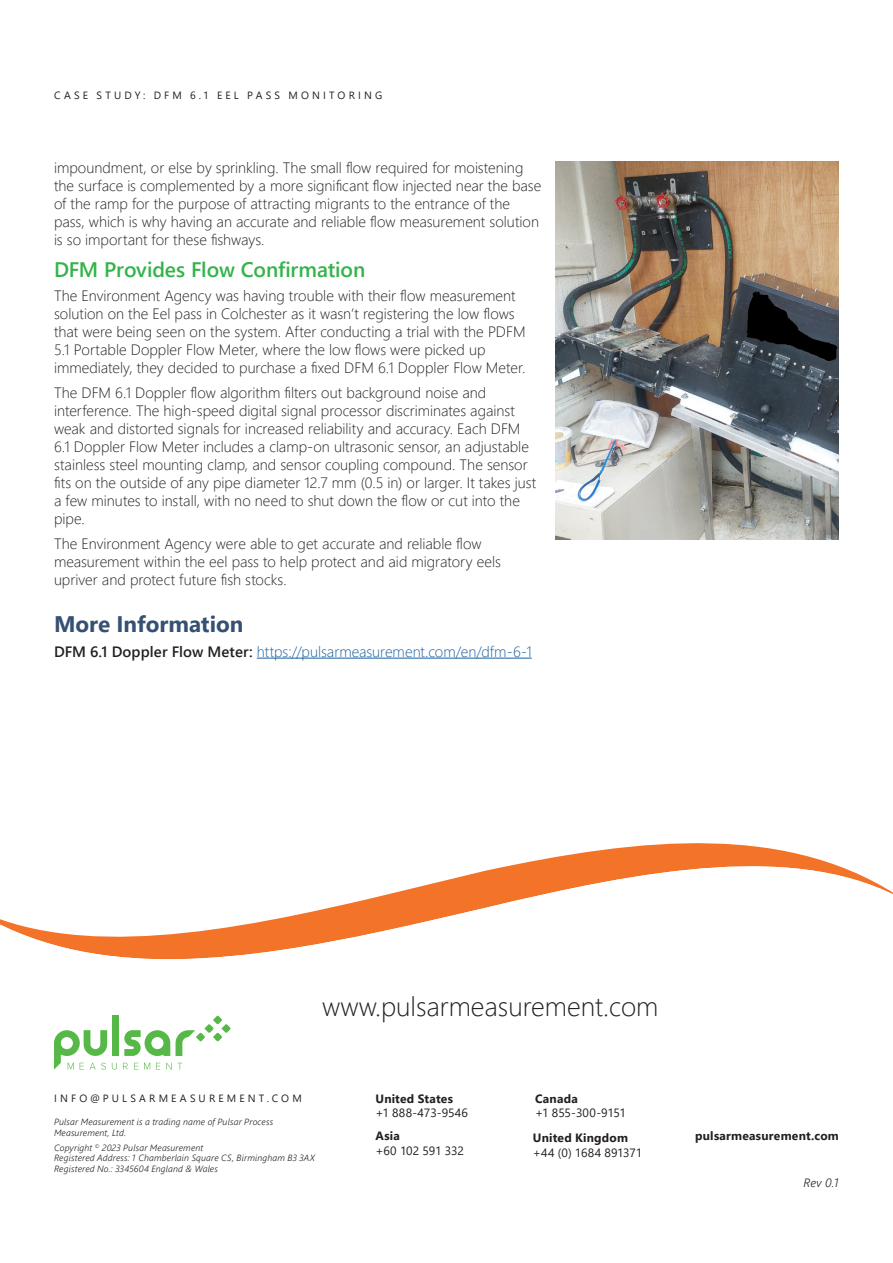
<style>
.page{position:relative;width:893px;height:1263px;background:#fff}
.page>*{position:absolute;margin:0;border:0;box-sizing:border-box;transform-origin:0 0}
.t1{font:300 27px "Segoe UI";color:#231f20}
.Header_1{font:700 22.5px "Segoe UI";color:#365072}
.Body{font:600 21px "Segoe UI";letter-spacing:-.005em;color:#33b34a}
.Body-2{font:300 15px/18px "Segoe UI";color:#231f20}
.Body-3{font:300 15px "Segoe UI";color:#175d9e}
.t2{font:700 12px "Segoe UI";letter-spacing:.02em;color:#231f20}
.t3{font:12px "Segoe UI";letter-spacing:-.005em;color:#231f20}
.t4{font:12px "Segoe UI";letter-spacing:.02em;color:#231f20}
.t5{font:italic 300 12px "Segoe UI";color:#231f20}
.Page_Header{font:10.5px "Segoe UI";letter-spacing:.3em;color:#231f20}
.t6{font:italic 300 9px/10.5px "Segoe UI";letter-spacing:.02em;color:#231f20}
.s1{font-weight:600;color:#231f20}
</style>
<div class="page">
<div style="left:112px;top:1016px;width:7px;height:40px;background:#56b947"></div>
<svg style="left:124px;top:1030px;width:46px;height:26px"></svg>
<svg style="left:176px;top:1016px;width:55px;height:40px"></svg>
<svg style="left:54px;top:1030px;width:63px;height:39px"></svg>
<svg style="left:123px;top:1063px;width:5px;height:6px"></svg>
<svg style="left:134px;top:1063px;width:4px;height:6px"></svg>
<svg style="left:144px;top:1063px;width:6px;height:6px"></svg>
<svg style="left:156px;top:1063px;width:4px;height:6px"></svg>
<svg style="left:166px;top:1063px;width:16px;height:6px"></svg>
<svg style="left:0;top:843px;width:893px;height:116px"></svg>
<hr style="left:257px;top:658px;width:275px;height:1px;background:#175d9e">
<img style="left:555px;top:162px;width:284px;height:378px">
<p class="Page_Header" style="left:54px;top:85px;width:330px">CASE STUDY: DFM 6.1 EEL PASS MONITORING</p>
<p class="Body-2" style="left:54px;top:157px;width:489px">impoundment, or else by sprinkling. The small flow required for moistening the surface is complemented by a more significant flow injected near the base of the ramp for the purpose of attracting migrants to the entrance of the pass, which is why having an accurate and reliable flow measurement solution is so important for these fishways.</p>
<p class="Body" style="left:54px;top:249px;width:313px">DFM Provides Flow Confirmation</p>
<p class="Body-2" style="left:54px;top:285px;width:473px">The Environment Agency was having trouble with their flow measurement solution on the Eel pass in Colchester as it wasn’t registering the low flows that were being seen on the system. After conducting a trial with the PDFM 5.1 Portable Doppler Flow Meter, where the low flows were picked up immediately, they decided to purchase a fixed DFM 6.1 Doppler Flow Meter.</p>
<p class="Body-2" style="left:54px;top:382px;width:484px">The DFM 6.1 Doppler flow algorithm filters out background noise and interference. The high-speed digital signal processor discriminates against weak and distorted signals for increased reliability and accuracy. Each DFM 6.1 Doppler Flow Meter includes a clamp-on ultrasonic sensor, an adjustable stainless steel mounting clamp, and sensor coupling compound. The sensor fits on the outside of any pipe diameter 12.7 mm (0.5 in) or larger. It takes just a few minutes to install, with no need to shut down the flow or cut into the pipe.</p>
<p class="Body-2" style="left:54px;top:533px;width:448px">The Environment Agency were able to get accurate and reliable flow measurement within the eel pass to help protect and aid migratory eels upriver and protect future fish stocks.</p>
<p class="Header_1" style="left:54px;top:603px;width:191px">More Information</p>
<p class="Body-3" style="left:54px;top:637px;width:479px"><span class="s1">DFM 6.1 Doppler Flow Meter:</span> https://pulsarmeasurement.com/en/dfm-6-1</p>
<h1 class="t1" style="left:322px;top:981px;width:338px">www.pulsarmeasurement.com</h1>
<p class="Page_Header" style="left:54px;top:1088px;width:249px">INFO@PULSARMEASUREMENT.COM</p>
<p class="t6" style="left:54px;top:1115px;width:221px">Pulsar Measurement is a trading name of Pulsar Process<br>Measurement, Ltd.</p>
<p class="t6" style="left:54px;top:1141px;width:263px">Copyright <sup>©</sup> 2023 Pulsar Measurement<br>Registered Address: 1 Chamberlain Square CS, Birmingham B3 3AX<br>Registered No.: 3345604 England &amp; Wales</p>
<p class="t2" style="left:376px;top:1087px;width:79px">United States</p>
<p class="t4" style="left:376px;top:1101px;width:94px">+1 888-473-9546</p>
<p class="t2" style="left:376px;top:1125px;width:26px">Asia</p>
<p class="t3" style="left:376px;top:1139px;width:90px">+60 102 591 332</p>
<p class="t2" style="left:535px;top:1087px;width:44px">Canada</p>
<p class="t3" style="left:535px;top:1101px;width:92px">+1 855-300-9151</p>
<p class="t2" style="left:533px;top:1126px;width:97px">United Kingdom</p>
<p class="t3" style="left:533px;top:1141px;width:111px">+44 (0) 1684 891371</p>
<p class="t2" style="left:695px;top:1125px;width:145px">pulsarmeasurement.com</p>
<p class="t5" style="left:803px;top:1171px;width:37px">Rev 0.1</p>
</div>
